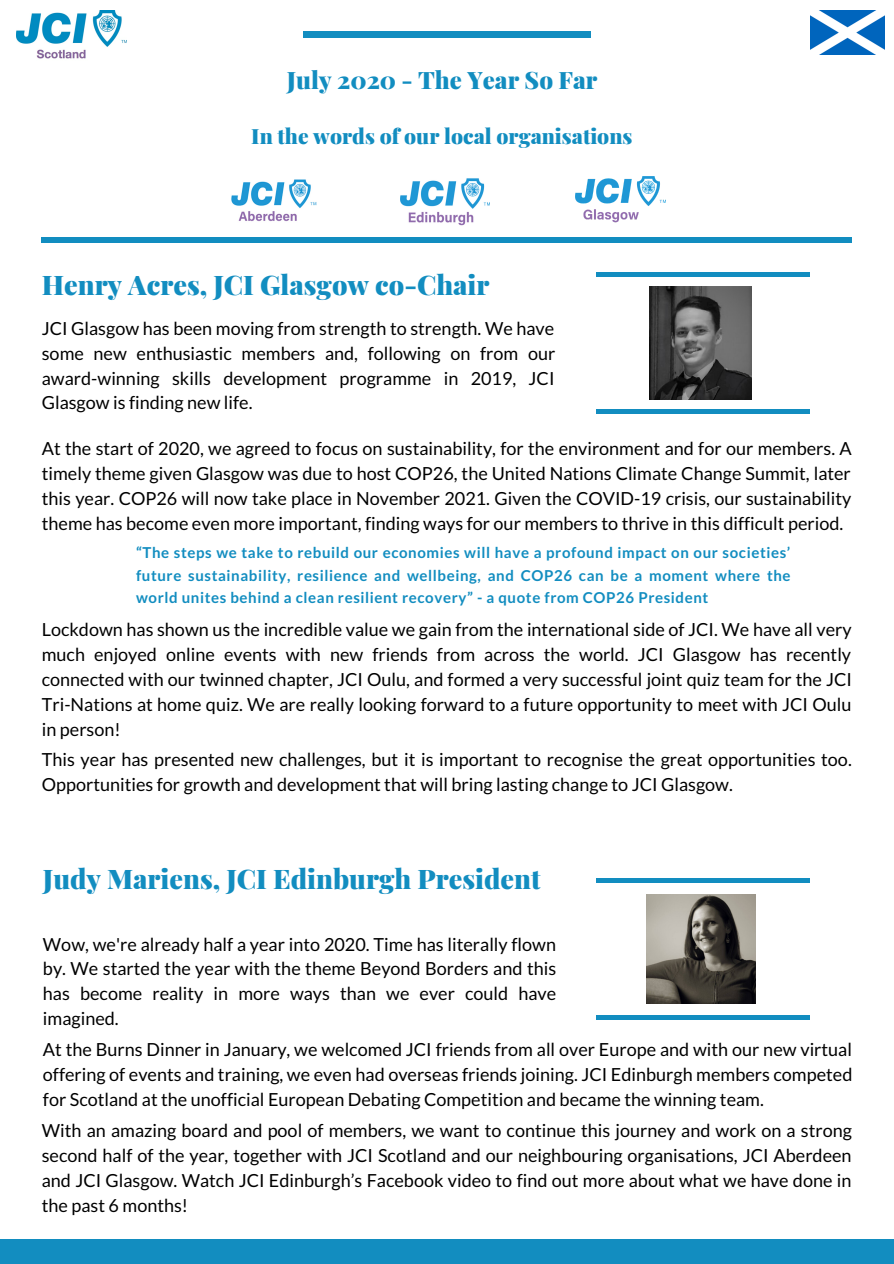
<style>
.page{position:relative;width:894px;height:1264px;background:#fff}
.page>*{position:absolute;margin:0;border:0;box-sizing:border-box;transform-origin:0 0}
.t1{font:900 27px "Playfair Display";color:#128dc0}
.t2{font:900 24px "Playfair Display";color:#128dc0}
.t3{font:900 21px "Playfair Display";color:#128dc0}
.t4{font:18px/24.8px "Lato";color:#000;text-align:justify}
.t5{font:700 15px/22.5px "Lato";letter-spacing:.04em;color:#128dc0;text-align:justify}
</style>
<div class="page">
<div style="left:0;top:1239px;width:893px;height:24px;background:#128dc0"></div>
<div style="left:42px;top:237px;width:809px;height:6px;background:#128dc0"></div>
<img style="left:649px;top:287px;width:102px;height:112px">
<hr style="left:596px;top:273px;width:214px;height:4px;background:#128dc0">
<hr style="left:596px;top:409px;width:214px;height:4px;background:#128dc0">
<div style="left:596px;top:878px;width:214px;height:5px;background:#128dc0"></div>
<hr style="left:596px;top:1015px;width:214px;height:4px;background:#128dc0">
<img style="left:646px;top:894px;width:109px;height:109px">
<div style="left:303px;top:31px;width:287px;height:7px;background:#128dc0"></div>
<img style="left:400px;top:178px;width:89px;height:48px">
<img style="left:231px;top:180px;width:85px;height:42px">
<img style="left:575px;top:177px;width:90px;height:46px">
<img style="left:17px;top:10px;width:109px;height:49px">
<img style="left:810px;top:10px;width:74px;height:44px">
<h2 class="t2" style="left:287px;top:63px;width:312px">July 2020 - The Year So Far</h2>
<p class="t3" style="left:251px;top:121px;width:382px">In the words of our local organisations</p>
<h1 class="t1" style="left:42px;top:266px;width:449px">Henry Acres, JCI Glasgow co-Chair</h1>
<p class="t4" style="left:42px;top:316px;width:515px">JCI Glasgow has been moving from strength to strength. We have some new enthusiastic members and, following on from our award-winning skills development programme in 2019, JCI Glasgow is finding new life.</p>
<p class="t4" style="left:42px;top:436px;width:811px">At the start of 2020, we agreed to focus on sustainability, for the environment and for our members. A timely theme given Glasgow was due to host COP26, the United Nations Climate Change Summit, later this year. COP26 will now take place in November 2021. Given the COVID-19 crisis, our sustainability theme has become even more important, finding ways for our members to thrive in this difficult period.</p>
<p class="t5" style="left:136px;top:541px;width:656px">“The steps we take to rebuild our economies will have a profound impact on our societies’ future sustainability, resilience and wellbeing, and COP26 can be a moment where the world unites behind a clean resilient recovery” - a quote from COP26 President</p>
<p class="t4" style="left:42px;top:617px;width:811px">Lockdown has shown us the incredible value we gain from the international side of JCI. We have all very much enjoyed online events with new friends from across the world. JCI Glasgow has recently connected with our twinned chapter, JCI Oulu, and formed a very successful joint quiz team for the JCI Tri-Nations at home quiz. We are really looking forward to a future opportunity to meet with JCI Oulu in person!</p>
<p class="t4" style="left:42px;top:747px;width:811px">This year has presented new challenges, but it is important to recognise the great opportunities too.<br>Opportunities for growth and development that will bring lasting change to JCI Glasgow.</p>
<h1 class="t1" style="left:43px;top:860px;width:499px">Judy Mariens, JCI Edinburgh President</h1>
<p class="t4" style="left:43px;top:931px;width:514px">Wow, we're already half a year into 2020. Time has literally flown by. We started the year with the theme Beyond Borders and this has become reality in more ways than we ever could have imagined.</p>
<p class="t4" style="left:43px;top:1036px;width:810px">At the Burns Dinner in January, we welcomed JCI friends from all over Europe and with our new virtual offering of events and training, we even had overseas friends joining. JCI Edinburgh members competed for Scotland at the unofficial European Debating Competition and became the winning team.</p>
<p class="t4" style="left:42px;top:1117px;width:811px">With an amazing board and pool of members, we want to continue this journey and work on a strong second half of the year, together with JCI Scotland and our neighbouring organisations, JCI Aberdeen and JCI Glasgow. Watch JCI Edinburgh’s Facebook video to find out more about what we have done in the past 6 months!</p>
</div>
